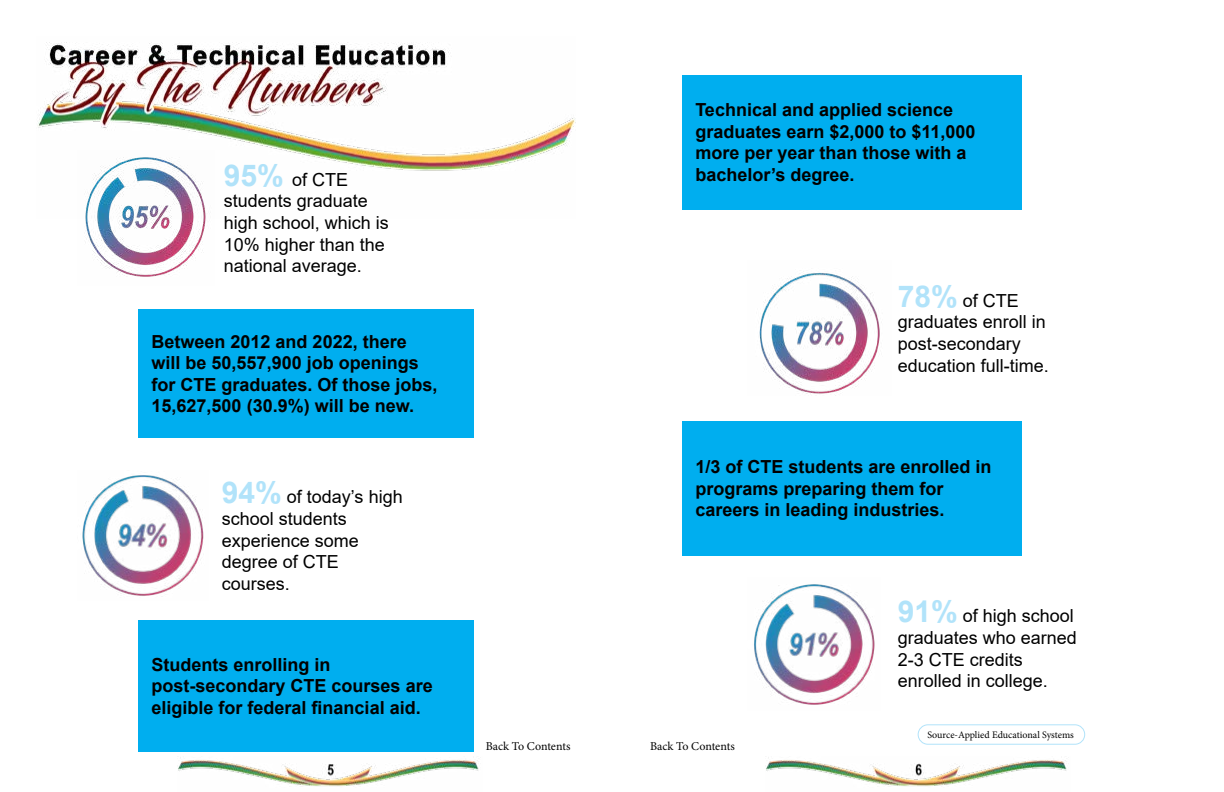
<style>
.page{position:relative;width:1224px;height:792px;background:#fff}
.page>*{position:absolute;margin:0;border:0;box-sizing:border-box;transform-origin:0 0}
.t1{font:700 18px/21.6px "Arial";color:#000}
.t2{font:18px/21.6px "Arial";color:#000}
.t3{font:12px "Minion Pro";letter-spacing:-.005em;color:#000}
.t4{font:10px "Minion Pro";color:#000}
.s1{font-weight:700;font-size:30px;color:#b1e3fa}
</style>
<div class="page">
<img style="left:85px;top:218px;width:121px;height:59px">
<img style="left:82px;top:475px;width:122px;height:121px">
<div style="left:138px;top:309px;width:336px;height:129px;background:#00aeef"></div>
<div style="left:138px;top:620px;width:336px;height:132px;background:#00aeef"></div>
<img style="left:38px;top:42px;width:538px;height:176px">
<img style="left:178px;top:757px;width:301px;height:30px">
<img style="left:759px;top:272px;width:121px;height:124px">
<img style="left:754px;top:584px;width:121px;height:121px">
<div style="left:682px;top:75px;width:339px;height:134px;background:#00aeef"></div>
<div style="left:682px;top:421px;width:339px;height:134px;background:#00aeef"></div>
<div style="left:918px;top:724px;width:167px;height:21px;border:1px solid #b1e3fa;border-radius:10px"></div>
<img style="left:766px;top:757px;width:301px;height:30px">
<p class="t2" style="left:224px;top:169px;width:167px"><span class="s1">95%</span> of CTE students graduate high school, which is<br>10% higher than the national average.</p>
<p class="t1" style="left:152px;top:331px;width:288px">Between 2012 and 2022, there will be 50,557,900 job openings for CTE graduates. Of those jobs,<br>15,627,500 (30.9%) will be new.</p>
<p class="t2" style="left:222px;top:486px;width:182px"><span class="s1">94%</span> of today’s high school students experience some degree of CTE courses.</p>
<p class="t1" style="left:152px;top:654px;width:283px">Students enrolling in post-secondary CTE courses are eligible for federal financial aid.</p>
<p class="t1" style="left:695px;top:99px;width:282px">Technical and applied science graduates earn $2,000 to $11,000 more per year than those with a bachelor’s degree.</p>
<p class="t2" style="left:898px;top:290px;width:153px"><span class="s1">78%</span> of CTE graduates enroll in post-secondary education full-time.</p>
<p class="t1" style="left:695px;top:456px;width:298px">1/3 of CTE students are enrolled in programs preparing them for careers in leading industries.</p>
<p class="t3" style="left:486px;top:738px;width:86px">Back To Contents</p>
<p class="t3" style="left:650px;top:738px;width:86px">Back To Contents</p>
<p class="t2" style="left:898px;top:605px;width:181px"><span class="s1">91%</span> of high school graduates who earned<br>2-3 CTE credits enrolled in college.</p>
<p class="t4" style="left:927px;top:728px;width:148px">Source-Applied Educational Systems</p>
</div>
